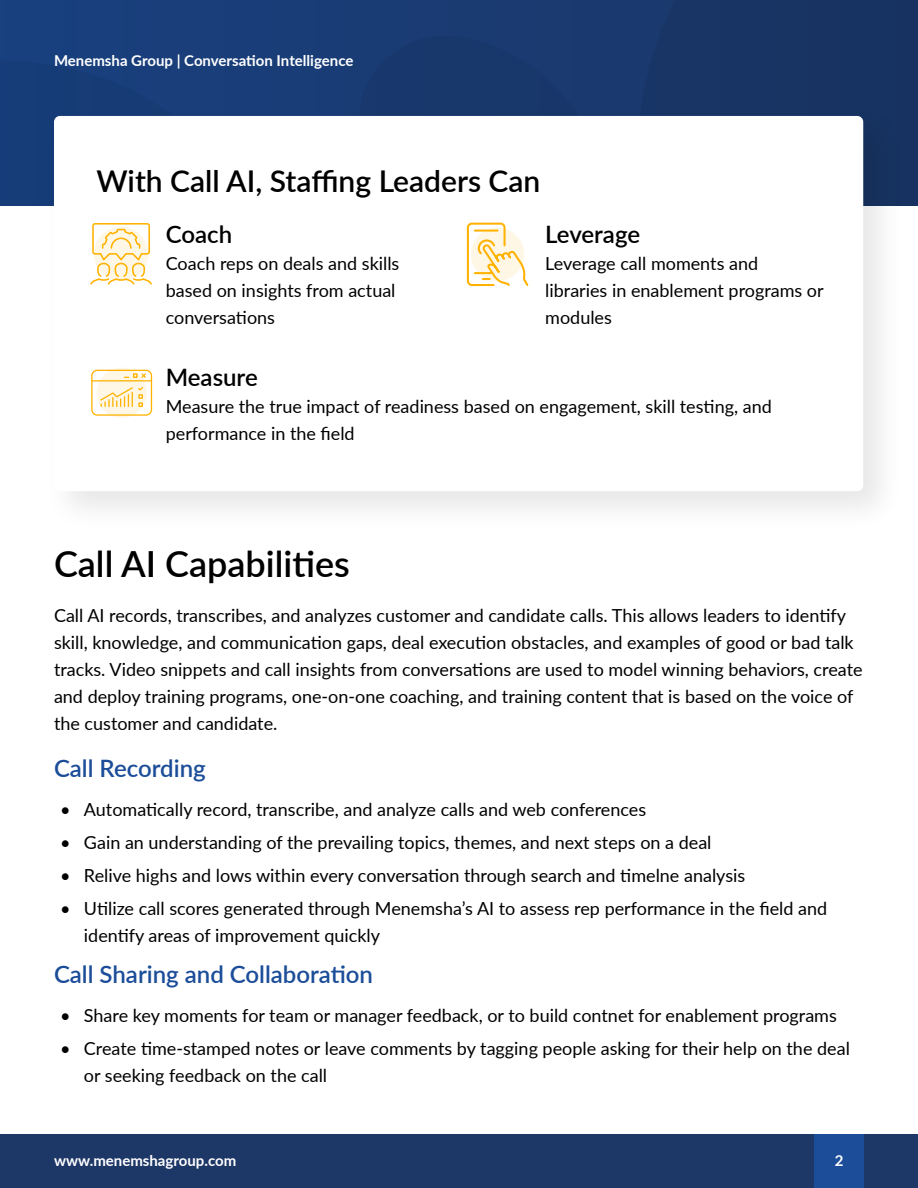
<style>
.page{position:relative;width:918px;height:1188px;background:#fff}
.page>*{position:absolute;margin:0;border:0;box-sizing:border-box;transform-origin:0 0}
.t1{font:600 36px "Lato";color:#000}
.t2{font:600 30px "Lato";color:#000}
.t3{font:600 24px "Lato";color:#1b4d99}
.t4{font:600 24px "Lato";color:#000}
.t5{font:18px/27px "Lato";color:#000}
.t6{font:700 15px "Lato";color:#fff}
</style>
<div class="page">
<div style="left:0;top:1134px;width:918px;height:54px;background:#1d3767"></div>
<div style="left:814px;top:1134px;width:50px;height:54px;background:#1b4d99"></div>
<img style="left:0;top:0;width:918px;height:205px">
<div style="left:43px;top:104px;width:862px;height:429px;background:#000;opacity:.1"></div>
<div style="left:54px;top:116px;width:809px;height:375px;background:#fff;border-radius:6px"></div>
<svg style="left:467px;top:222px;width:61px;height:64px"></svg>
<div style="left:97px;top:368px;width:50px;height:50px;background:linear-gradient(to right,#fff7e5,#fff8e9);border-radius:50%"></div>
<div style="left:91px;top:370px;width:61px;height:46px;border:1px solid #ffb200;border-radius:5px"></div>
<hr style="left:92px;top:380px;width:59px;height:1px;background:#ffb200">
<svg style="left:125px;top:372px;width:21px;height:7px"></svg>
<svg style="left:99px;top:386px;width:45px;height:21px"></svg>
<svg style="left:90px;top:223px;width:62px;height:62px"></svg>
<p class="t6" style="left:54px;top:50px;width:301px">Menemsha Group | Conversation Intelligence</p>
<h2 class="t2" style="left:96px;top:160px;width:446px">With Call AI, Staffing Leaders Can</h2>
<h3 class="t4" style="left:166px;top:216px;width:68px">Coach</h3>
<p class="t5" style="left:166px;top:249px;width:235px">Coach reps on deals and skills based on insights from actual conversations</p>
<h3 class="t4" style="left:545px;top:216px;width:96px">Leverage</h3>
<p class="t5" style="left:545px;top:249px;width:280px">Leverage call moments and libraries in enablement programs or modules</p>
<h3 class="t4" style="left:166px;top:360px;width:94px">Measure</h3>
<p class="t5" style="left:166px;top:392px;width:608px">Measure the true impact of readiness based on engagement, skill testing, and performance in the field</p>
<h1 class="t1" style="left:54px;top:538px;width:297px">Call AI Capabilities</h1>
<p class="t5" style="left:54px;top:602px;width:810px">Call AI records, transcribes, and analyzes customer and candidate calls. This allows leaders to identify skill, knowledge, and communication gaps, deal execution obstacles, and examples of good or bad talk tracks. Video snippets and call insights from conversations are used to model winning behaviors, create and deploy training programs, one-on-one coaching, and training content that is based on the voice of the customer and candidate.</p>
<h3 class="t3" style="left:54px;top:751px;width:153px">Call Recording</h3>
<p class="t5" style="left:60px;top:795px;width:588px">• Automatically record, transcribe, and analyze calls and web conferences</p>
<p class="t5" style="left:60px;top:828px;width:653px">• Gain an understanding of the prevailing topics, themes, and next steps on a deal</p>
<p class="t5" style="left:60px;top:861px;width:687px">• Relive highs and lows within every conversation through search and timelne analysis</p>
<p class="t5" style="left:84px;top:894px;width:745px;text-indent:-24px">• Utilize call scores generated through Menemsha’s AI to assess rep performance in the field and identify areas of improvement quickly</p>
<h3 class="t3" style="left:54px;top:957px;width:321px">Call Sharing and Collaboration</h3>
<p class="t5" style="left:60px;top:1001px;width:778px">• Share key moments for team or manager feedback, or to build contnet for enablement programs</p>
<p class="t5" style="left:84px;top:1034px;width:767px;text-indent:-24px">• Create time-stamped notes or leave comments by tagging people asking for their help on the deal or seeking feedback on the call</p>
<p class="t6" style="left:54px;top:1149px;width:184px">www.menemshagroup.com</p>
<p class="t6" style="left:835px;top:1149px;width:10px">2</p>
</div>
